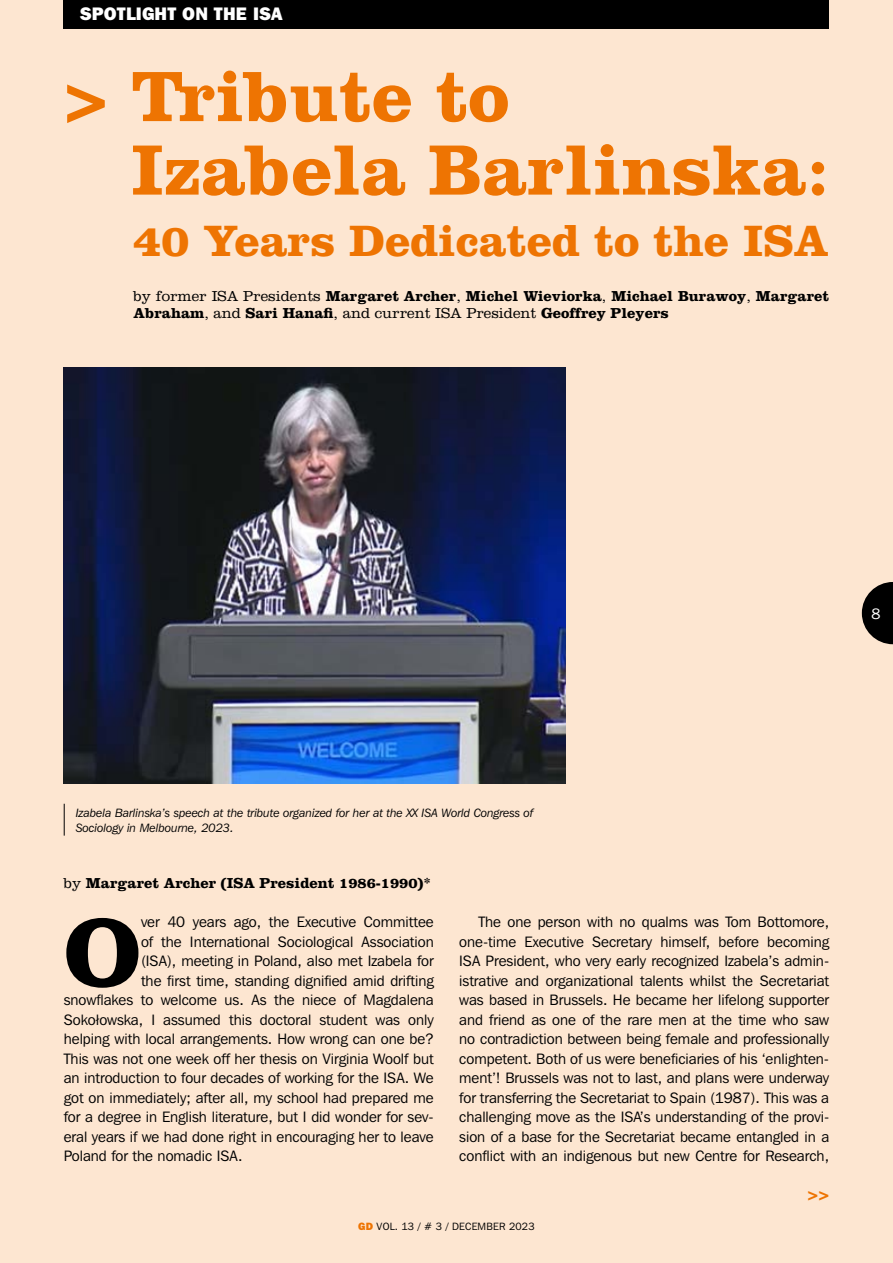
<style>
.page{position:relative;width:893px;height:1263px;background:#fde6d1}
.page>*{position:absolute;margin:0;border:0;box-sizing:border-box;transform-origin:0 0}
.t1{font:700 99.3px "Clarendon";color:#000}
.t2{font:700 73.95px/73.5px "Clarendon";color:#ee7402}
.t3{font:700 45.6px "Clarendon";color:#ee7402}
.t4{font:800 18px "Franklin Gothic IT Cby BT";letter-spacing:.01em;color:#fff}
.t5{font:700 18px "Clarendon";color:#ee7402}
.t6{font:15px/19.5px "Franklin Gothic IT Cby BT";color:#000;text-align:justify}
.t7{font:700 15px/16.5px "Clarendon";color:#000}
.t8{font:15px "Franklin Gothic IT Cby BT";color:#fff}
.t9{font:italic 12px/15px "Franklin Gothic IT Cby BT";color:#000}
.t10{font:10.5px "Franklin Gothic IT Cby BT";letter-spacing:.02em;color:#000}
.s1{font-weight:300}
.s2{font-weight:800;color:#ee7402}
</style>
<div class="page">
<div style="left:64px;top:0;width:765px;height:28px;background:#000"></div>
<img style="left:64px;top:368px;width:502px;height:415px">
<hr style="left:64px;top:804px;width:1px;height:32px;background:#000">
<svg style="left:862px;top:582px;width:31px;height:62px"></svg>
<p class="t4" style="left:80px;top:2px;width:204px">SPOTLIGHT ON THE ISA</p>
<h2 class="t2" style="left:131px;top:58px;width:700px;text-indent:-67px">&gt; Tribute to<br>Izabela Barlinska:</h2>
<h3 class="t3" style="left:134px;top:213px;width:697px">40 Years Dedicated to the ISA</h3>
<p class="t7" style="left:134px;top:288px;width:697px"><span class="s1">by former ISA Presidents</span> Margaret Archer<span class="s1">,</span> Michel Wieviorka<span class="s1">,</span> Michael Burawoy<span class="s1">,</span> Margaret<br>Abraham<span class="s1">, and</span> Sari Hanafi<span class="s1">, and current ISA President</span> Geoffrey Pleyers</p>
<p class="t8" style="left:872px;top:604px;width:10px">8</p>
<p class="t9" style="left:76px;top:805px;width:459px">Izabela Barlinska’s speech at the tribute organized for her at the XX ISA World Congress of<br>Sociology in Melbourne, 2023.</p>
<p class="t7" style="left:64px;top:874px;width:369px"><span class="s1">by</span> Margaret Archer (ISA President 1986-1990)*</p>
<h1 class="t1" style="left:64px;top:892px;width:79px">O</h1>
<p class="t6" style="left:141px;top:912px;width:294px">ver 40 years ago, the Executive Committee</p>
<p class="t6" style="left:141px;top:931px;width:294px">of the International Sociological Association</p>
<p class="t6" style="left:141px;top:951px;width:294px">(ISA), meeting in Poland, also met Izabela for</p>
<p class="t6" style="left:141px;top:970px;width:294px">the first time, standing dignified amid drifting</p>
<p class="t6" style="left:64px;top:990px;width:371px">snowflakes to welcome us. As the niece of Magdalena</p>
<p class="t6" style="left:64px;top:1009px;width:371px">Sokołowska, I assumed this doctoral student was only</p>
<p class="t6" style="left:64px;top:1029px;width:371px">helping with local arrangements. How wrong can one be?</p>
<p class="t6" style="left:64px;top:1048px;width:371px">This was not one week off her thesis on Virginia Woolf but</p>
<p class="t6" style="left:64px;top:1068px;width:371px">an introduction to four decades of working for the ISA. We</p>
<p class="t6" style="left:64px;top:1087px;width:371px">got on immediately; after all, my school had prepared me</p>
<p class="t6" style="left:64px;top:1107px;width:371px">for a degree in English literature, but I did wonder for sev-</p>
<p class="t6" style="left:64px;top:1126px;width:371px">eral years if we had done right in encouraging her to leave</p>
<p class="t6" style="left:64px;top:1146px;width:180px">Poland for the nomadic ISA.</p>
<p class="t6" style="left:459px;top:912px;width:371px;text-indent:19px">The one person with no qualms was Tom Bottomore, one-time Executive Secretary himself, before becoming ISA President, who very early recognized Izabela’s admin&shy;istrative and organizational talents whilst the Secretariat was based in Brussels. He became her lifelong supporter and friend as one of the rare men at the time who saw no contradiction between being female and professionally competent. Both of us were beneficiaries of his ‘enlighten&shy;ment’! Brussels was not to last, and plans were underway for transferring the Secretariat to Spain (1987). This was a challenging move as the ISA’s understanding of the provi&shy;sion of a base for the Secretariat became entangled in a conflict with an indigenous but new Centre for Research,</p>
<p class="t5" style="left:808px;top:1183px;width:23px">&gt;&gt;</p>
<p class="t10" style="left:358px;top:1219px;width:178px"><span class="s2">GD</span> VOL. 13 / # 3 / DECEMBER 2023</p>
</div>
